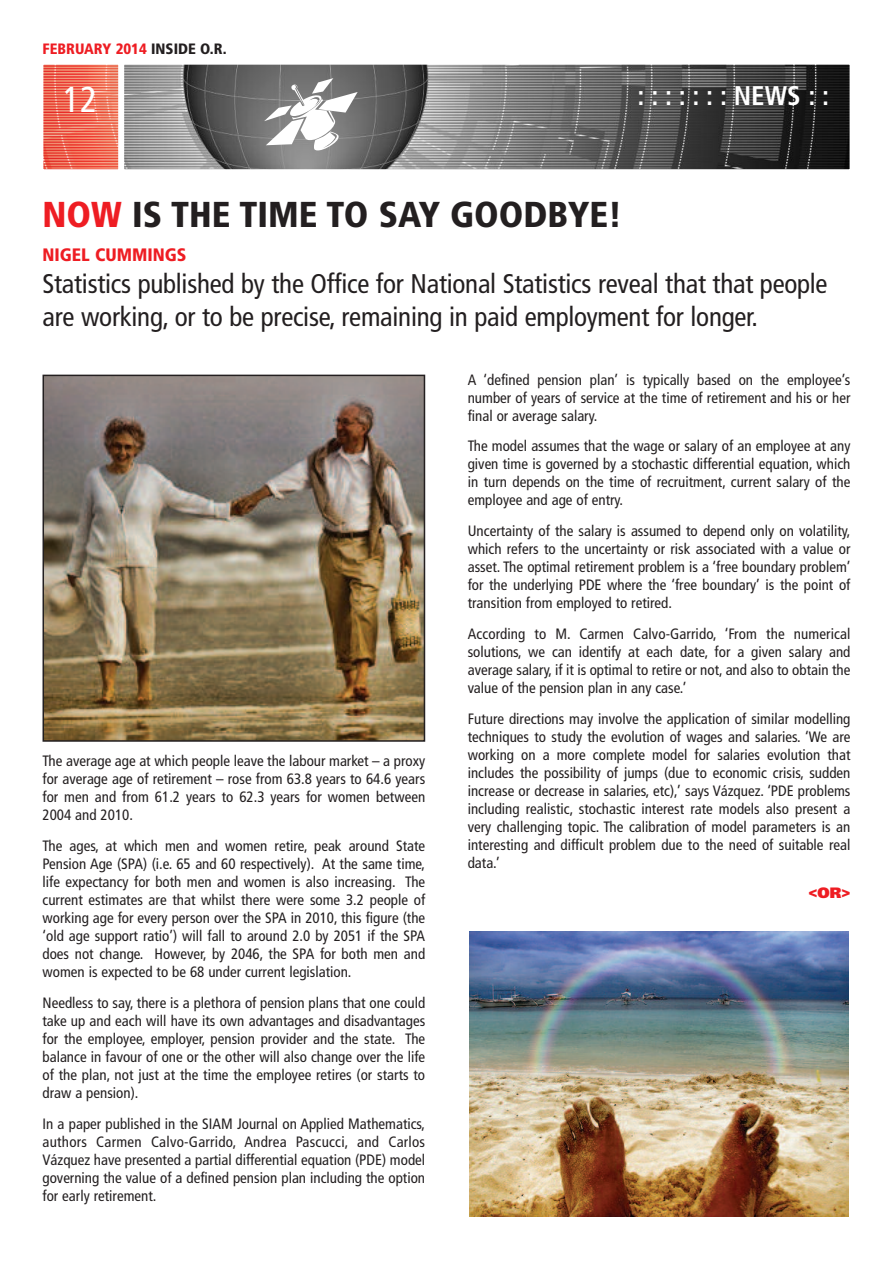
<style>
.page{position:relative;width:893px;height:1263px;background:#fff}
.page>*{position:absolute;margin:0;border:0;box-sizing:border-box;transform-origin:0 0}
.t1{font:900 condensed 36px "Frutiger";color:#231f20}
.t2{font:condensed 36px "Frutiger";color:#fff}
.t3{font:condensed 27px/32.4px "Frutiger";letter-spacing:-.01em;color:#231f20}
.t4{font:700 condensed 27px "Frutiger";color:#fff}
.t5{font:900 condensed 18px "Frutiger";color:#ee1d23}
.t6{font:condensed 15px/18px "Frutiger";color:#231f20;text-align:justify}
.t7{font:900 condensed 15px "Frutiger";color:#ee1d23}
.t8{font:900 15px "Frutiger";color:#ee1d23}
.s1{color:#231f20}
.s2{color:#ee1d23}
</style>
<div class="page">
<img style="left:45px;top:66px;width:72px;height:102px">
<div style="left:43px;top:64px;width:76px;height:106px;border:1px solid #fff"></div>
<img style="left:125px;top:66px;width:723px;height:102px">
<div style="left:123px;top:64px;width:727px;height:106px;border:1px solid #fff"></div>
<svg style="left:264px;top:78px;width:94px;height:72px"></svg>
<img style="left:46px;top:378px;width:376px;height:361px">
<div style="left:43px;top:375px;width:382px;height:367px;border:2px solid #231f20"></div>
<div style="left:468px;top:927px;width:382px;height:293px;background:linear-gradient(to right,#fff,#fff)"></div>
<img style="left:469px;top:931px;width:380px;height:285px">
<p class="t7" style="left:43px;top:43px;width:186px">FEBRUARY 2014 <span class="s1">INSIDE O.R.</span></p>
<h1 class="t2" style="left:63px;top:85px;width:36px">12</h1>
<h2 class="t4" style="left:638px;top:85px;width:193px">:::::::NEWS::</h2>
<h1 class="t1" style="left:43px;top:200px;width:581px"><span class="s2">NOW</span> IS THE TIME TO SAY GOODBYE!</h1>
<p class="t5" style="left:43px;top:247px;width:145px">NIGEL CUMMINGS</p>
<h2 class="t3" style="left:43px;top:270px;width:787px">Statistics published by the Office for National Statistics reveal that that people are working, or to be precise, remaining in paid employment for longer.</h2>
<p class="t6" style="left:43px;top:753px;width:384px">The average age at which people leave the labour market – a proxy for average age of retirement – rose from 63.8 years to 64.6 years for men and from 61.2 years to 62.3 years for women between 2004 and 2010.</p>
<p class="t6" style="left:43px;top:838px;width:384px">The ages, at which men and women retire, peak around State Pension Age (SPA) (i.e. 65 and 60 respectively). At the same time, life expectancy for both men and women is also increasing. The current estimates are that whilst there were some 3.2 people of working age for every person over the SPA in 2010, this figure (the ‘old age support ratio’) will fall to around 2.0 by 2051 if the SPA does not change. However, by 2046, the SPA for both men and women is expected to be 68 under current legislation.</p>
<p class="t6" style="left:42px;top:995px;width:384px">Needless to say, there is a plethora of pension plans that one could take up and each will have its own advantages and disadvantages for the employee, employer, pension provider and the state. The balance in favour of one or the other will also change over the life of the plan, not just at the time the employee retires (or starts to draw a pension).</p>
<p class="t6" style="left:42px;top:1116px;width:384px">In a paper published in the SIAM Journal on Applied Mathematics, authors Carmen Calvo-Garrido, Andrea Pascucci, and Carlos Vázquez have presented a partial differential equation (PDE) model governing the value of a defined pension plan including the option for early retirement.</p>
<p class="t6" style="left:468px;top:372px;width:384px">A ‘defined pension plan’ is typically based on the employee’s number of years of service at the time of retirement and his or her final or average salary.</p>
<p class="t6" style="left:468px;top:438px;width:384px">The model assumes that the wage or salary of an employee at any given time is governed by a stochastic differential equation, which in turn depends on the time of recruitment, current salary of the employee and age of entry.</p>
<p class="t6" style="left:468px;top:523px;width:384px">Uncertainty of the salary is assumed to depend only on volatility, which refers to the uncertainty or risk associated with a value or asset. The optimal retirement problem is a ‘free boundary problem’ for the underlying PDE where the ‘free boundary’ is the point of transition from employed to retired.</p>
<p class="t6" style="left:468px;top:626px;width:384px">According to M. Carmen Calvo-Garrido, ‘From the numerical solutions, we can identify at each date, for a given salary and average salary, if it is optimal to retire or not, and also to obtain the value of the pension plan in any case.’</p>
<p class="t6" style="left:468px;top:711px;width:384px">Future directions may involve the application of similar modelling techniques to study the evolution of wages and salaries. ‘We are working on a more complete model for salaries evolution that includes the possibility of jumps (due to economic crisis, sudden increase or decrease in salaries, etc),’ says Vázquez. ‘PDE problems including realistic, stochastic interest rate models also present a very challenging topic. The calibration of model parameters is an interesting and difficult problem due to the need of suitable real data.’</p>
<p class="t8" style="left:808px;top:886px;width:43px">&lt;OR&gt;</p>
</div>
